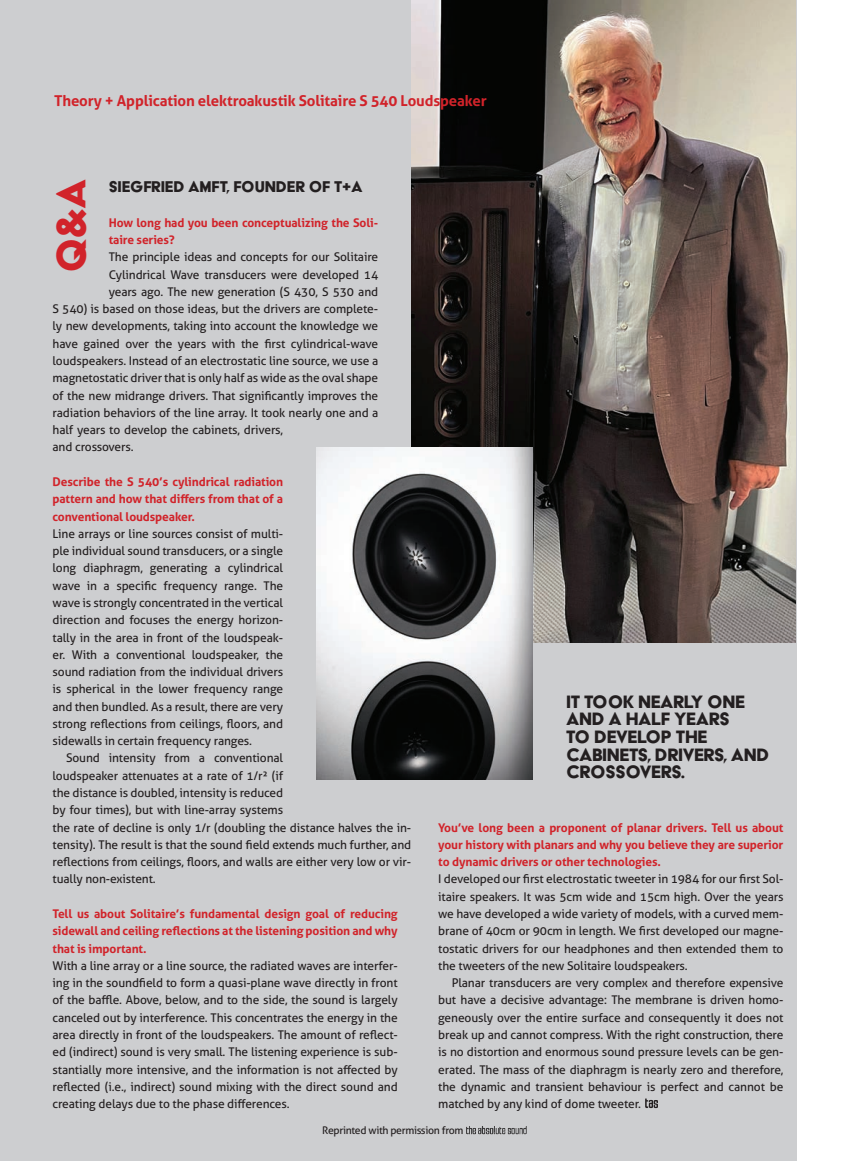
<style>
.page{position:relative;width:851px;height:1161px;background:#fff}
.page>*{position:absolute;margin:0;border:0;box-sizing:border-box;transform-origin:0 0}
.No_Spacing{font:46.95px "Acier BAT Text Solid";color:#d1232a}
.No_Spacing-2{font:20.7px/17.5px "Acier BAT Text Solid";letter-spacing:-.02em;color:#231f20}
.No_Spacing-3{font:18px "Acier BAT Text Solid";letter-spacing:-.01em;color:#231f20}
.No_Spacing-4{font:700 15px "Aller";letter-spacing:-.01em;color:#d1232a}
.No_Spacing-5{font:12px/17.2px "Aller";letter-spacing:-.01em;color:#231f20;text-align:justify}
.No_Spacing-6{font:700 12px/17.2px "Aller";letter-spacing:-.01em;color:#d1232a;text-align:justify}
.t1{font:10.5px "Aller";letter-spacing:-.03em;color:#231f20}
</style>
<div class="page">
<div style="left:0;top:0;width:796px;height:1161px;background:#cdced0"></div>
<svg style="left:645px;top:1099px;width:13px;height:9px"></svg>
<img style="left:412px;top:0;width:383px;height:643px">
<img style="left:317px;top:447px;width:215px;height:333px">
<img style="left:466px;top:1126px;width:60px;height:8px">
<p class="No_Spacing-4" style="left:54px;top:91px;width:434px">Theory + Application elektroakustik Solitaire S 540 Loudspeaker</p>
<p class="No_Spacing" style="left:46px;top:273px;width:95px;rotate:-90deg">Q&amp;A</p>
<p class="No_Spacing-3" style="left:109px;top:177px;width:256px">SIEGFRIED AMFT, FOUNDER OF T+A</p>
<p class="No_Spacing-6" style="left:109px;top:214px;width:271px">How long had you been conceptualizing the Soli&shy;taire series?</p>
<p class="No_Spacing-5" style="left:109px;top:248px;width:271px">The principle ideas and concepts for our Solitaire</p>
<p class="No_Spacing-5" style="left:109px;top:266px;width:271px">Cylindrical Wave transducers were developed 14</p>
<p class="No_Spacing-5" style="left:109px;top:283px;width:271px">years ago. The new generation (S 430, S 530 and</p>
<p class="No_Spacing-5" style="left:53px;top:300px;width:327px">S 540) is based on those ideas, but the drivers are complete-</p>
<p class="No_Spacing-5" style="left:53px;top:318px;width:327px">ly new developments, taking into account the knowledge we</p>
<p class="No_Spacing-5" style="left:53px;top:335px;width:327px">have gained over the years with the first cylindrical-wave</p>
<p class="No_Spacing-5" style="left:53px;top:352px;width:327px">loudspeakers. Instead of an electrostatic line source, we use a</p>
<p class="No_Spacing-5" style="left:53px;top:369px;width:327px">magnetostatic driver that is only half as wide as the oval shape</p>
<p class="No_Spacing-5" style="left:53px;top:387px;width:327px">of the new midrange drivers. That significantly improves the</p>
<p class="No_Spacing-5" style="left:53px;top:404px;width:327px">radiation behaviors of the line array. It took nearly one and a</p>
<p class="No_Spacing-5" style="left:53px;top:421px;width:232px">half years to develop the cabinets, drivers,</p>
<p class="No_Spacing-5" style="left:53px;top:439px;width:83px">and crossovers.</p>
<p class="No_Spacing-6" style="left:53px;top:473px;width:232px">Describe the S 540’s cylindrical radiation pattern and how that differs from that of a conventional loudspeaker.</p>
<p class="No_Spacing-5" style="left:53px;top:525px;width:232px">Line arrays or line sources consist of multi&shy;ple individual sound transducers, or a single long diaphragm, generating a cylindrical wave in a specific frequency range. The wave is strongly concentrated in the vertical direction and focuses the energy horizon&shy;tally in the area in front of the loudspeak&shy;er. With a conventional loudspeaker, the sound radiation from the individual drivers is spherical in the lower frequency range and then bundled. As a result, there are very strong reflections from ceilings, floors, and sidewalls in certain frequency ranges.</p>
<p class="No_Spacing-5" style="left:53px;top:750px;width:360px;text-align:left;text-indent:14px">Sound intensity from a conventional<br>loudspeaker attenuates at a rate of 1/r² (if<br>the distance is doubled, intensity is reduced<br>by four times), but with line-array systems<br>the rate of decline is only 1/r (doubling the distance halves the in&shy;tensity). The result is that the sound field extends much further, and reflections from ceilings, floors, and walls are either very low or vir&shy;tually non-existent.</p>
<p class="No_Spacing-6" style="left:53px;top:905px;width:347px">Tell us about Solitaire’s fundamental design goal of reducing sidewall and ceiling reflections at the listening position and why that is important.</p>
<p class="No_Spacing-5" style="left:53px;top:957px;width:347px">With a line array or a line source, the radiated waves are interfer&shy;ing in the soundfield to form a quasi-plane wave directly in front of the baffle. Above, below, and to the side, the sound is largely canceled out by interference. This concentrates the energy in the area directly in front of the loudspeakers. The amount of reflect&shy;ed (indirect) sound is very small. The listening experience is sub&shy;stantially more intensive, and the information is not affected by reflected (i.e., indirect) sound mixing with the direct sound and creating delays due to the phase differences.</p>
<p class="No_Spacing-2" style="left:566px;top:693px;width:204px">IT TOOK NEARLY ONE<br>AND A HALF YEARS<br>TO DEVELOP THE<br>CABINETS, DRIVERS, AND<br>CROSSOVERS.</p>
<p class="No_Spacing-6" style="left:438px;top:819px;width:347px">You’ve long been a proponent of planar drivers. Tell us about your history with planars and why you believe they are superior to dynamic drivers or other technologies.</p>
<p class="No_Spacing-5" style="left:438px;top:871px;width:347px">I developed our first electrostatic tweeter in 1984 for our first Sol&shy;itaire speakers. It was 5cm wide and 15cm high. Over the years we have developed a wide variety of models, with a curved mem&shy;brane of 40cm or 90cm in length. We first developed our magne&shy;tostatic drivers for our headphones and then extended them to the tweeters of the new Solitaire loudspeakers.</p>
<p class="No_Spacing-5" style="left:438px;top:974px;width:347px;text-indent:14px">Planar transducers are very complex and therefore expensive but have a decisive advantage: The membrane is driven homo&shy;geneously over the entire surface and consequently it does not break up and cannot compress. With the right construction, there is no distortion and enormous sound pressure levels can be gen&shy;erated. The mass of the diaphragm is nearly zero and therefore, the dynamic and transient behaviour is perfect and cannot be matched by any kind of dome tweeter.</p>
<p class="t1" style="left:322px;top:1124px;width:143px">Reprinted with permission from</p>
</div>
